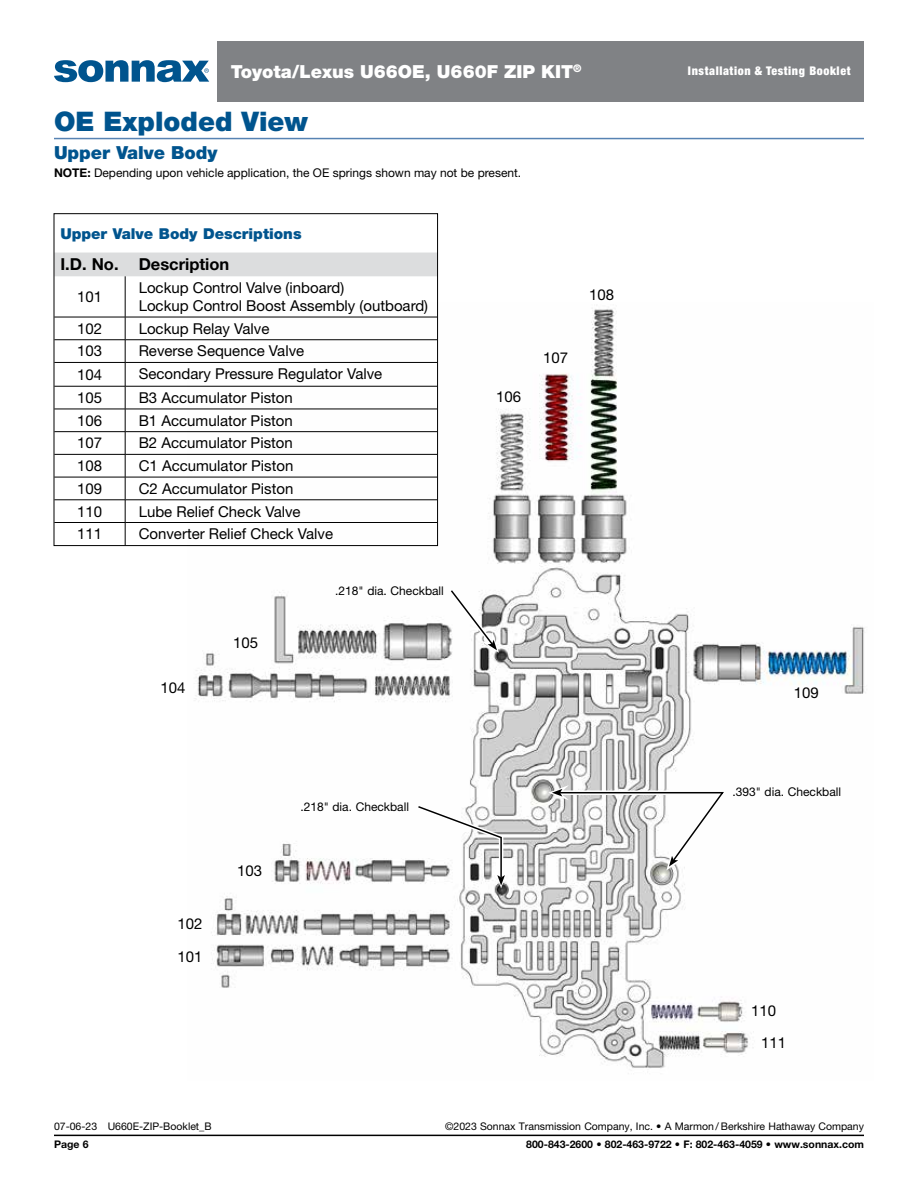
<style>
.page{position:relative;width:918px;height:1188px;background:#fff}
.page>*{position:absolute;margin:0;border:0;box-sizing:border-box;transform-origin:0 0}
.t1{font:900 27px "Helvetica Neue LT Std";color:#00548e}
.t2{font:900 18px "Helvetica Neue LT Std";color:#fff}
.t3{font:900 18px "Helvetica Neue LT Std";color:#00548e}
.t4{font:700 16.5px "Helvetica Neue LT Std";color:#000}
.t5{font:15px/32.4px "Helvetica Neue LT Std";color:#000}
.t6{font:900 15px "Helvetica Neue LT Std";color:#00548e}
.t7{font:12px "Helvetica Neue LT Std";color:#000}
.t8{font:900 condensed 12px "Helvetica Neue LT Std";letter-spacing:.05em;color:#fff}
.t9{font:10.5px "Helvetica Neue LT Std";color:#000}
.t10{font:700 10.5px "Helvetica Neue LT Std";color:#000}
.s1{font-weight:700}
</style>
<div class="page">
<img style="left:188px;top:303px;width:677px;height:766px">
<svg style="left:548px;top:785px;width:183px;height:85px"></svg>
<svg style="left:413px;top:801px;width:96px;height:87px"></svg>
<div style="left:56px;top:253px;width:380px;height:23px;background:#dcddde"></div>
<hr style="left:125px;top:276px;width:1px;height:41px;background:#000">
<hr style="left:54px;top:317px;width:71px;height:1px;background:#000">
<hr style="left:125px;top:317px;width:312px;height:1px;background:#000">
<hr style="left:54px;top:339px;width:71px;height:1px;background:#000">
<hr style="left:125px;top:339px;width:312px;height:1px;background:#000">
<hr style="left:54px;top:362px;width:71px;height:1px;background:#000">
<hr style="left:125px;top:362px;width:312px;height:1px;background:#000">
<hr style="left:54px;top:386px;width:71px;height:1px;background:#000">
<hr style="left:125px;top:386px;width:312px;height:1px;background:#000">
<hr style="left:54px;top:409px;width:71px;height:1px;background:#000">
<hr style="left:125px;top:409px;width:312px;height:1px;background:#000">
<hr style="left:54px;top:431px;width:71px;height:1px;background:#000">
<hr style="left:125px;top:431px;width:312px;height:1px;background:#000">
<hr style="left:54px;top:454px;width:71px;height:1px;background:#000">
<hr style="left:125px;top:454px;width:312px;height:1px;background:#000">
<hr style="left:54px;top:477px;width:71px;height:1px;background:#000">
<hr style="left:125px;top:477px;width:312px;height:1px;background:#000">
<hr style="left:54px;top:500px;width:71px;height:1px;background:#000">
<hr style="left:125px;top:500px;width:312px;height:1px;background:#000">
<hr style="left:54px;top:522px;width:71px;height:1px;background:#000">
<hr style="left:125px;top:522px;width:312px;height:1px;background:#000">
<svg style="left:125px;top:317px;width:1px;height:227px"></svg>
<div style="left:54px;top:213px;width:384px;height:333px;border:1px solid #000"></div>
<svg style="left:445px;top:584px;width:54px;height:69px"></svg>
<hr style="left:54px;top:138px;width:810px;height:1px;background:#5783b3">
<hr style="left:54px;top:1135px;width:810px;height:1px;background:#000">
<svg style="left:54px;top:60px;width:155px;height:22px"></svg>
<div style="left:217px;top:41px;width:647px;height:61px;background:#808285"></div>
<p class="t2" style="left:231px;top:60px;width:352px">Toyota/Lexus U66OE, U660F ZIP KIT<sup>®</sup></p>
<p class="t8" style="left:688px;top:63px;width:164px">Installation &amp; Testing Booklet</p>
<h1 class="t1" style="left:54px;top:105px;width:256px">OE Exploded View</h1>
<p class="t3" style="left:54px;top:142px;width:165px">Upper Valve Body</p>
<p class="t7" style="left:54px;top:166px;width:469px"><span class="s1">NOTE:</span> Depending upon vehicle application, the OE springs shown may not be present.</p>
<p class="t6" style="left:60px;top:224px;width:243px">Upper Valve Body Descriptions</p>
<p class="t4" style="left:60px;top:254px;width:171px">I.D. No. Description</p>
<p class="t5" style="left:77px;top:280px;width:27px">101</p>
<p class="t5" style="left:139px;top:278px;width:291px;line-height:18px">Lockup Control Valve (inboard)<br>Lockup Control Boost Assembly (outboard)</p>
<p class="t5" style="left:77px;top:312px;width:27px">102</p>
<p class="t5" style="left:139px;top:312px;width:132px">Lockup Relay Valve</p>
<p class="t5" style="left:77px;top:335px;width:27px">103</p>
<p class="t5" style="left:139px;top:335px;width:167px">Reverse Sequence Valve</p>
<p class="t5" style="left:77px;top:358px;width:27px">104</p>
<p class="t5" style="left:139px;top:357px;width:245px">Secondary Pressure Regulator Valve</p>
<p class="t5" style="left:77px;top:381px;width:27px">105</p>
<p class="t5" style="left:139px;top:381px;width:156px">B3 Accumulator Piston</p>
<p class="t5" style="left:77px;top:404px;width:27px">106</p>
<p class="t5" style="left:139px;top:404px;width:156px">B1 Accumulator Piston</p>
<p class="t5" style="left:77px;top:427px;width:27px">107</p>
<p class="t5" style="left:139px;top:427px;width:156px">B2 Accumulator Piston</p>
<p class="t5" style="left:77px;top:449px;width:27px">108</p>
<p class="t5" style="left:139px;top:449px;width:156px">C1 Accumulator Piston</p>
<p class="t5" style="left:77px;top:472px;width:27px">109</p>
<p class="t5" style="left:139px;top:472px;width:156px">C2 Accumulator Piston</p>
<p class="t5" style="left:77px;top:495px;width:27px">110</p>
<p class="t5" style="left:139px;top:495px;width:163px">Lube Relief Check Valve</p>
<p class="t5" style="left:77px;top:517px;width:27px">111</p>
<p class="t5" style="left:139px;top:517px;width:196px">Converter Relief Check Valve</p>
<p class="t5" style="left:161px;top:671px;width:27px">104</p>
<p class="t5" style="left:233px;top:626px;width:27px">105</p>
<p class="t7" style="left:335px;top:584px;width:110px">.218" dia. Checkball</p>
<p class="t5" style="left:496px;top:381px;width:27px">106</p>
<p class="t5" style="left:543px;top:341px;width:27px">107</p>
<p class="t5" style="left:589px;top:278px;width:27px">108</p>
<p class="t5" style="left:178px;top:908px;width:27px">102<br>101</p>
<p class="t5" style="left:237px;top:855px;width:27px">103</p>
<p class="t7" style="left:300px;top:799px;width:110px">.218" dia. Checkball</p>
<p class="t5" style="left:794px;top:676px;width:27px">109</p>
<p class="t7" style="left:732px;top:784px;width:110px">.393" dia. Checkball</p>
<p class="t5" style="left:751px;top:994px;width:27px">110</p>
<p class="t5" style="left:761px;top:1026px;width:27px">111</p>
<p class="t9" style="left:54px;top:1120px;width:159px">07-06-23 U660E-ZIP-Booklet_B</p>
<p class="t9" style="left:445px;top:1120px;width:420px">©2023 Sonnax Transmission Company, Inc. • A Marmon / Berkshire Hathaway Company</p>
<p class="t10" style="left:54px;top:1138px;width:36px">Page 6</p>
<p class="t10" style="left:526px;top:1138px;width:339px">800-843-2600 • 802-463-9722 • F: 802-463-4059 • www.sonnax.com</p>
</div>
